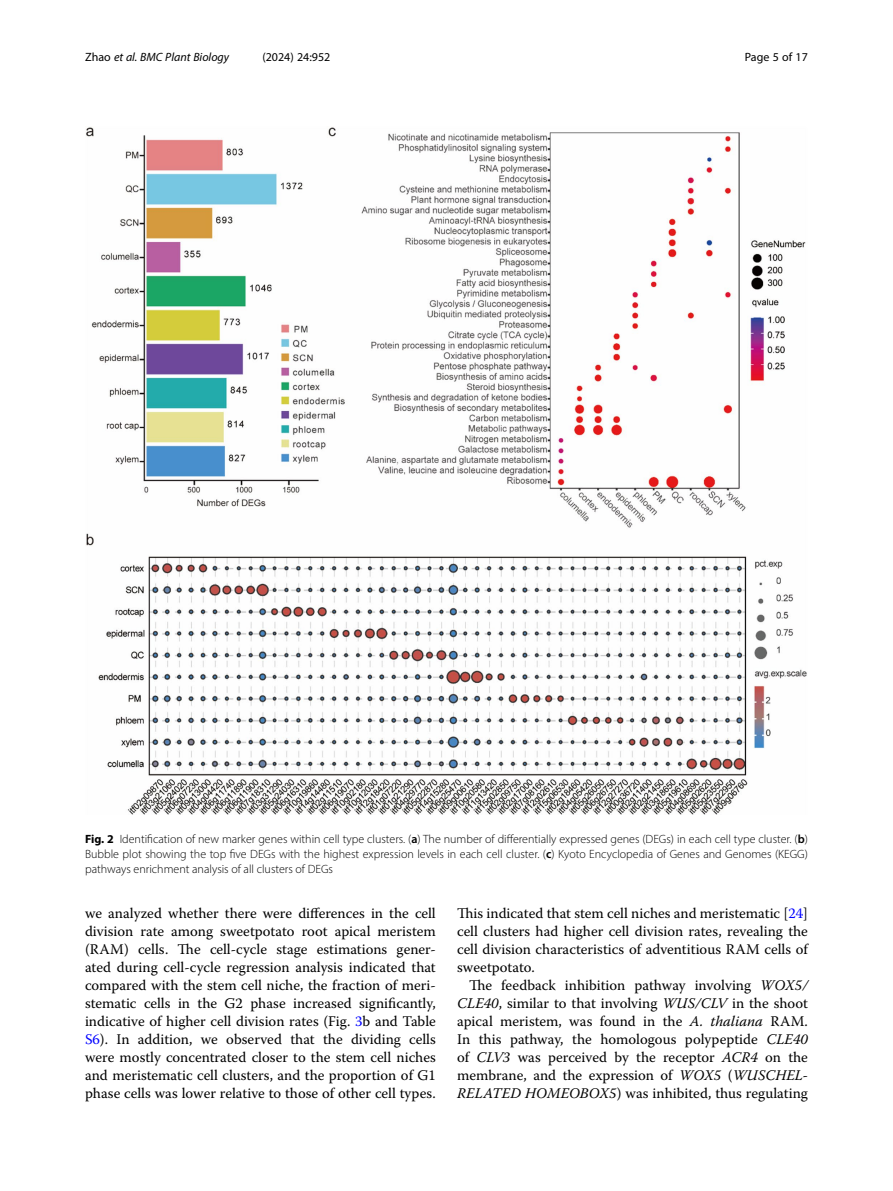
<style>
.page{position:relative;width:893px;height:1191px;background:#fff}
.page>*{position:absolute;margin:0;border:0;box-sizing:border-box;transform-origin:0 0}
.Body_Text{font:14.7px/18px "Warnock Pro";color:#000;text-align:justify}
.Body_Text_Indent{font:14.7px/18px "Warnock Pro";color:#000;text-align:justify}
.Figure_Caption{font:300 12px/15px "Myriad Pro";color:#000;text-align:justify}
.t1{font:italic 12px "Myriad Pro";color:#000}
.t2{font:12px "Myriad Pro";color:#000}
.s1{font-style:normal}
.s2{font-weight:700}
.s3{font-weight:600}
.s4{color:#00f}
.s5{font-style:italic}
</style>
<div class="page">
<img style="left:86px;top:127px;width:721px;height:688px">
<p class="t1" style="left:85px;top:50px;width:146px"><span class="s1">Zhao</span> et al. BMC Plant Biology</p>
<p class="t2" style="left:262px;top:50px;width:70px">(2024) 24:952</p>
<p class="t2" style="left:745px;top:50px;width:65px">Page 5 of 17</p>
<p class="Figure_Caption" style="left:85px;top:831px;width:724px"><span class="s2">Fig. 2</span> Identification of new marker genes within cell type clusters. (<span class="s3">a</span>) The number of differentially expressed genes (DEGs) in each cell type cluster. (<span class="s3">b</span>)<br>Bubble plot showing the top five DEGs with the highest expression levels in each cell cluster. (<span class="s3">c</span>) Kyoto Encyclopedia of Genes and Genomes (KEGG) pathways enrichment analysis of all clusters of DEGs</p>
<p class="Body_Text" style="left:85px;top:904px;width:352px">we analyzed whether there were differences in the cell division rate among sweetpotato root apical meristem (RAM) cells. The cell-cycle stage estimations gener&shy;ated during cell-cycle regression analysis indicated that compared with the stem cell niche, the fraction of meri&shy;stematic cells in the G2 phase increased significantly, indicative of higher cell division rates (Fig. <span class="s4">3</span>b and Table <span class="s4">S6</span>). In addition, we observed that the dividing cells were mostly concentrated closer to the stem cell niches and meristematic cell clusters, and the proportion of G1 phase cells was lower relative to those of other cell types.</p>
<p class="Body_Text" style="left:457px;top:904px;width:352px">This indicated that stem cell niches and meristematic [<span class="s4">24</span>] cell clusters had higher cell division rates, revealing the cell division characteristics of adventitious RAM cells of sweetpotato.</p>
<p class="Body_Text_Indent" style="left:457px;top:976px;width:352px;text-indent:12px">The feedback inhibition pathway involving <span class="s5">WOX5/ CLE40</span>, similar to that involving <span class="s5">WUS/CLV</span> in the shoot apical meristem, was found in the <span class="s5">A. thaliana</span> RAM.<br>In this pathway, the homologous polypeptide <span class="s5">CLE40 </span>of <span class="s5">CLV3</span> was perceived by the receptor <span class="s5">ACR4</span> on the membrane, and the expression of <span class="s5">WOX5</span> (<span class="s5">WUSCHEL-RELATED HOMEOBOX5</span>) was inhibited, thus regulating</p>
</div>
